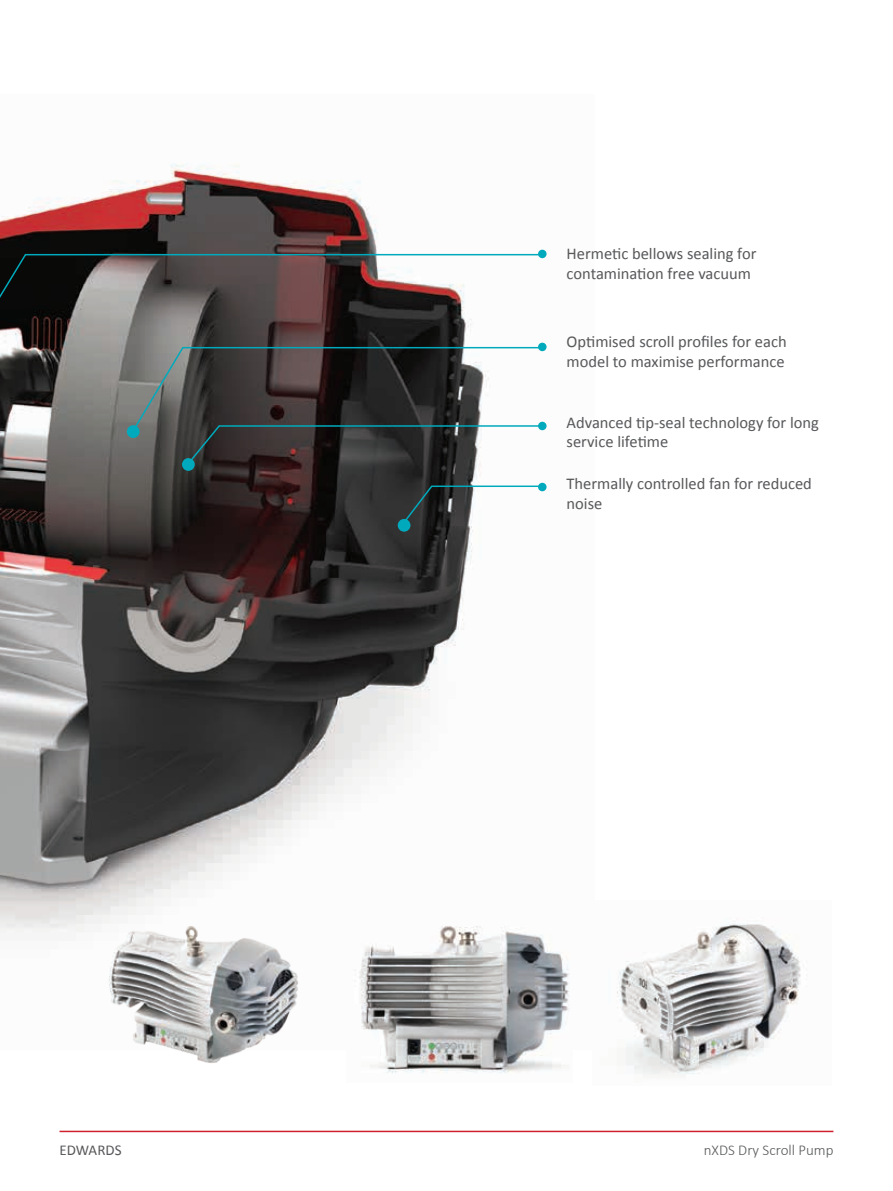
<style>
.page{position:relative;width:893px;height:1191px;background:#fff}
.page>*{position:absolute;margin:0;border:0;box-sizing:border-box;transform-origin:0 0}
.t1{font:16.5px/19.8px "Calibri";color:#57585a}
.t2{font:300 15px "Calibri";color:#57585a}
.t3{font:15px "Calibri";color:#57585a}
</style>
<div class="page">
<hr style="left:60px;top:1130px;width:773px;height:2px;background:#d0202e">
<img style="left:0;top:163px;width:546px;height:770px">
<div style="left:538px;top:250px;width:9px;height:8px;background:#00aabc;border-radius:50%"></div>
<div style="left:538px;top:343px;width:9px;height:8px;background:#00aabc;border-radius:50%"></div>
<svg style="left:538px;top:483px;width:9px;height:8px"></svg>
<img style="left:85px;top:901px;width:239px;height:162px">
<img style="left:346px;top:900px;width:224px;height:173px">
<img style="left:617px;top:918px;width:190px;height:157px">
<svg style="left:0;top:253px;width:544px;height:86px"></svg>
<svg style="left:132px;top:346px;width:413px;height:117px"></svg>
<svg style="left:403px;top:485px;width:142px;height:39px"></svg>
<div style="left:127px;top:425px;width:13px;height:13px;background:#00aabc;border-radius:50%"></div>
<div style="left:182px;top:458px;width:13px;height:13px;background:#00aabc;border-radius:50%"></div>
<div style="left:398px;top:519px;width:12px;height:12px;background:#00aabc;border-radius:50%"></div>
<p class="t1" style="left:567px;top:244px;width:191px">Hermetic bellows sealing for contamination free vacuum</p>
<p class="t1" style="left:567px;top:332px;width:222px">Optimised scroll profiles for each model to maximise performance</p>
<p class="t1" style="left:567px;top:412px;width:254px">Advanced tip-seal technology for long service lifetime</p>
<p class="t1" style="left:567px;top:473px;width:247px">Thermally controlled fan for reduced noise</p>
<p class="t3" style="left:60px;top:1141px;width:64px">EDWARDS</p>
<p class="t2" style="left:704px;top:1141px;width:131px">nXDS Dry Scroll Pump</p>
</div>
